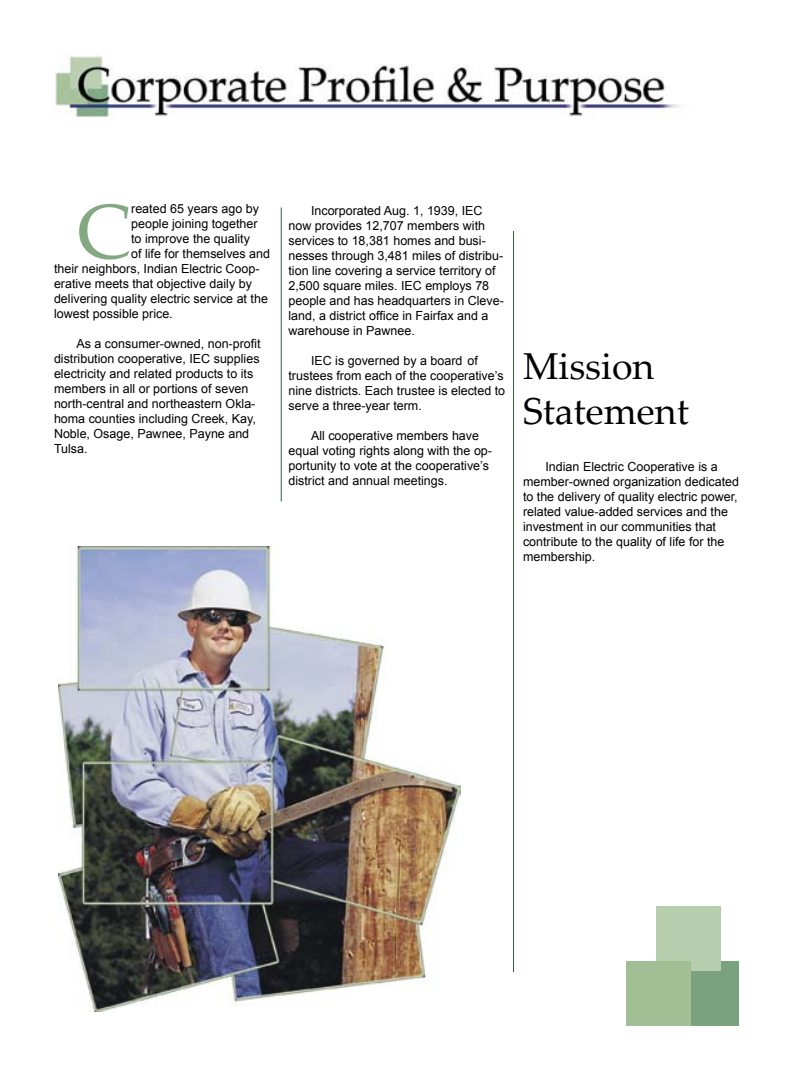
<style>
.page{position:relative;width:810px;height:1080px;background:#fff}
.page>*{position:absolute;margin:0;border:0;box-sizing:border-box;transform-origin:0 0}
.t1{font:77.12px "Palatino Linotype";color:#84a982}
.t2{font:37.5px/45px "Palatino Linotype";color:#000}
.t3{font:12.5px/15px "Arial";color:#000}
</style>
<div class="page">
<img style="left:54px;top:54px;width:626px;height:63px">
<img style="left:58px;top:547px;width:403px;height:464px">
<img style="left:674px;top:962px;width:64px;height:64px">
<div style="left:627px;top:961px;width:63px;height:64px;background:#a0bf95"></div>
<hr style="left:281px;top:208px;width:1px;height:293px;background:#2c5f31">
<hr style="left:513px;top:231px;width:1px;height:741px;background:#2c5f31">
<h1 class="t1" style="left:77px;top:177px;width:56px">C</h1>
<p class="t3" style="left:131px;top:201px;width:129px">reated 65 years ago by</p>
<p class="t3" style="left:131px;top:216px;width:128px">people joining together</p>
<p class="t3" style="left:131px;top:231px;width:120px">to improve the quality</p>
<p class="t3" style="left:131px;top:246px;width:140px">of life for themselves and</p>
<p class="t3" style="left:54px;top:261px;width:207px">their neighbors, Indian Electric Coop-</p>
<p class="t3" style="left:54px;top:276px;width:199px">erative meets that objective daily by</p>
<p class="t3" style="left:54px;top:291px;width:215px">delivering quality electric service at the</p>
<p class="t3" style="left:54px;top:306px;width:120px">lowest possible price.</p>
<p class="t3" style="left:54px;top:336px;width:208px;text-indent:22px">As a consumer-owned, non-profit distribution cooperative, IEC supplies electricity and related products to its members in all or portions of seven north-central and northeastern Okla&shy;homa counties including Creek, Kay,<br>Noble, Osage, Pawnee, Payne and<br>Tulsa.</p>
<p class="t3" style="left:288px;top:203px;width:217px;text-indent:23px">Incorporated Aug. 1, 1939, IEC now provides 12,707 members with services to 18,381 homes and busi&shy;nesses through 3,481 miles of distribu&shy;tion line covering a service territory of 2,500 square miles. IEC employs 78 people and has headquarters in Cleve&shy;land, a district office in Fairfax and a warehouse in Pawnee.</p>
<p class="t3" style="left:289px;top:353px;width:218px;text-indent:22px">IEC is governed by a board of trustees from each of the cooperative’s nine districts. Each trustee is elected to serve a three-year term.</p>
<p class="t3" style="left:288px;top:428px;width:205px;text-indent:23px">All cooperative members have equal voting rights along with the op&shy;portunity to vote at the cooperative’s district and annual meetings.</p>
<h2 class="t2" style="left:523px;top:342px;width:167px">Mission<br>Statement</h2>
<p class="t3" style="left:523px;top:459px;width:218px;text-indent:22px">Indian Electric Cooperative is a member-owned organization dedicated to the delivery of quality electric power, related value-added services and the investment in our communities that contribute to the quality of life for the membership.</p>
</div>
